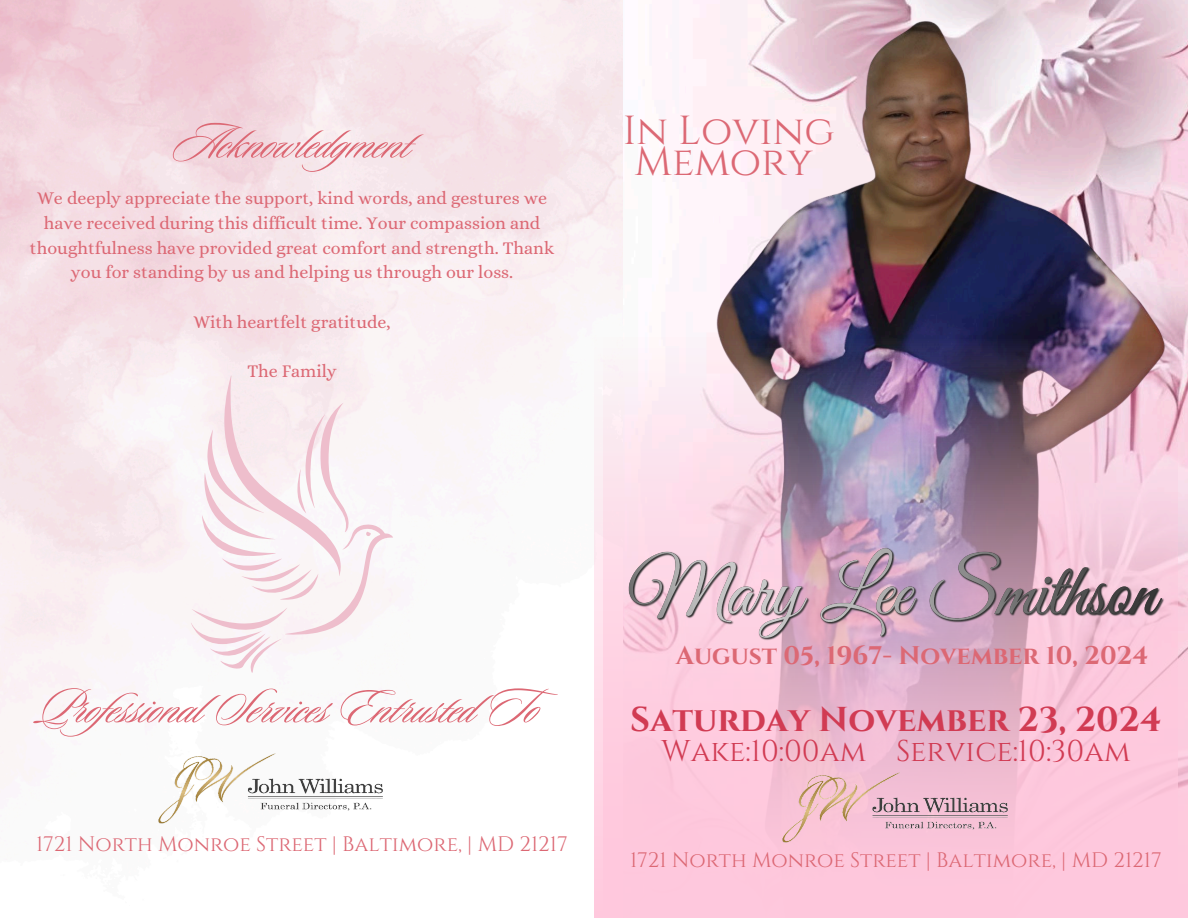
<style>
.page{position:relative;width:1188px;height:918px;background:#fff}
.page>*{position:absolute;margin:0;border:0;box-sizing:border-box;transform-origin:0 0}
.t1{font:51px "Sloop Script Pro";color:#dc6874}
.t2{font:40.5px/30.3px "Cinzel";color:#dc6874}
.t3{font:700 34.5px "Cinzel";color:#d13b53}
.t4{font:30px "Cinzel";color:#d13b53}
.t5{font:700 25.5px "Cinzel";color:#dc6874}
.t6{font:21px "Cinzel";color:#dc6874}
.t7{font:18px/24.8px "Alice";color:#dc6874;text-align:center}
</style>
<div class="page">
<img style="left:683px;top:0;width:505px;height:334px">
<img style="left:594px;top:334px;width:584px;height:584px">
<img style="left:623px;top:543px;width:546px;height:100px">
<img style="left:780px;top:770px;width:231px;height:75px">
<img style="left:156px;top:751px;width:227px;height:75px">
<svg style="left:191px;top:376px;width:202px;height:297px"></svg>
<p class="t1" style="left:173px;top:116px;width:239px">Acknowledgment</p>
<p class="t7" style="left:30px;top:186px;width:526px">We deeply appreciate the support, kind words, and gestures we have received during this difficult time. Your compassion and thoughtfulness have provided great comfort and strength. Thank you for standing by us and helping us through our loss.</p>
<h2 class="t7" style="left:193px;top:309px;width:199px">With heartfelt gratitude,</h2>
<p class="t7" style="left:247px;top:359px;width:91px">The Family</p>
<p class="t2" style="left:623px;top:117px;width:213px">In Loving<br>Memory</p>
<p class="t1" style="left:38px;top:681px;width:521px">Professional Services Entrusted To</p>
<h4 class="t6" style="left:36px;top:830px;width:533px">1721 North Monroe Street | Baltimore, | MD 21217</h4>
<h5 class="t5" style="left:676px;top:639px;width:474px">August 05, 1967- November 10, 2024</h5>
<h1 class="t3" style="left:630px;top:698px;width:533px">Saturday November 23, 2024</h1>
<h1 class="t4" style="left:661px;top:731px;width:471px">Wake:10:00am Service:10:30am</h1>
<p class="t6" style="left:630px;top:846px;width:533px">1721 North Monroe Street | Baltimore, | MD 21217</p>
</div>
